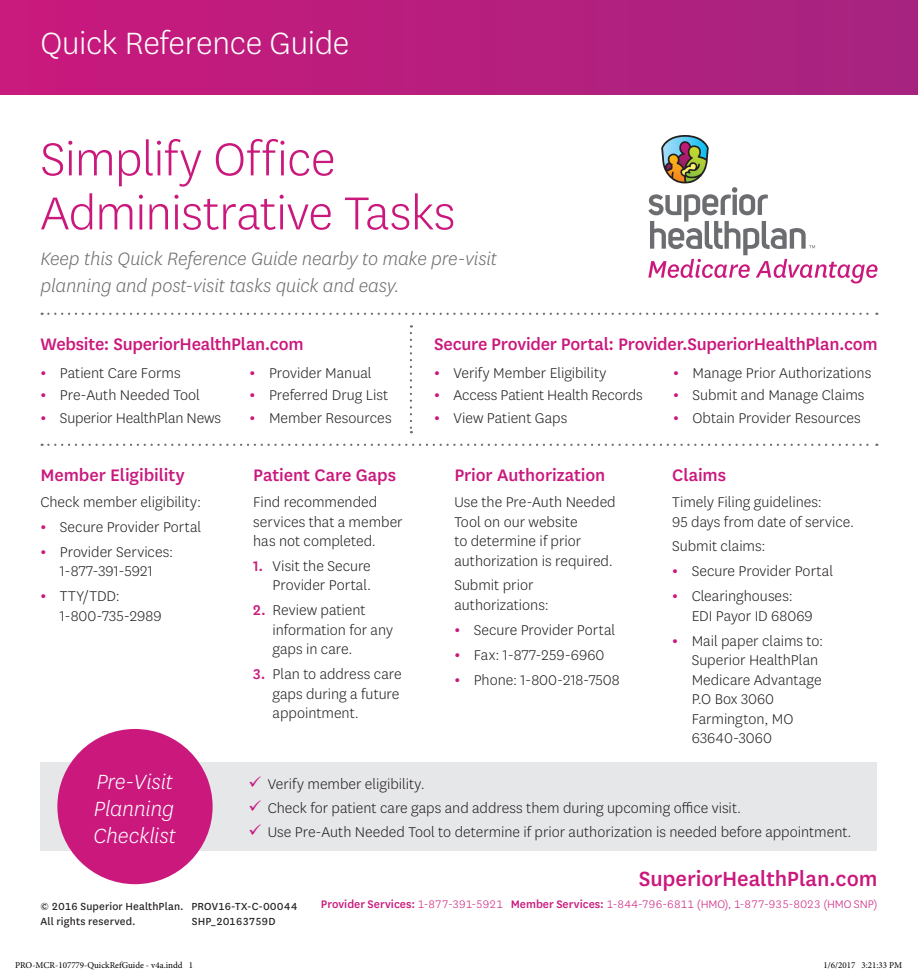
<style>
.page{position:relative;width:918px;height:972px;background:#fff}
.page>*{position:absolute;margin:0;border:0;box-sizing:border-box;transform-origin:0 0}
.t1{font:300 54px/54px "Centene Sans";letter-spacing:-.01em;color:#ca187d}
.t2{font:300 36px "Centene Sans";letter-spacing:-.01em;color:#fff}
.t3{font:italic 300 24px/27px "Centene Sans";letter-spacing:-.01em;color:#fff}
.t4{font:500 24px "Centene Sans";letter-spacing:-.005em;color:#ca187d}
.t5{font:italic 300 21px/27px "Centene Sans";letter-spacing:-.01em;color:#6c6d70}
.t6{font:500 19.5px "Centene Sans";letter-spacing:-.01em;color:#ca187d}
.t7{font:300 16.5px/19.5px "Centene Sans";color:#231f20}
.t8{font:300 12.75px "Centene Sans";letter-spacing:-.04em;color:#ca187d}
.t9{font:12px/15px "Centene Sans";letter-spacing:.01em;color:#231f20}
.t10{font:12px "Centene Sans";letter-spacing:-.02em;color:#231f20}
.t11{font:9px "Minion Pro";color:#000}
.s1{font-weight:700;color:#ca187d}
.s2{font-weight:500;color:#ca187d}
.s3{color:#ca187d}
.s4{font-weight:500}
</style>
<div class="page">
<div style="left:0;top:0;width:918px;height:94px;background:linear-gradient(to right,#ca197d,#a6247f)"></div>
<svg style="left:42px;top:313px;width:835px;height:2px"></svg>
<svg style="left:42px;top:444px;width:835px;height:2px"></svg>
<svg style="left:410px;top:325px;width:2px;height:108px"></svg>
<svg style="left:648px;top:135px;width:230px;height:149px"></svg>
<div style="left:40px;top:762px;width:838px;height:89px;background:#e6e7e9"></div>
<div style="left:57px;top:729px;width:156px;height:155px;background:#ca187d;border-radius:50%"></div>
<h2 class="t2" style="left:40px;top:21px;width:310px">Quick Reference Guide</h2>
<h1 class="t1" style="left:40px;top:130px;width:416px">Simplify Office<br>Administrative Tasks</h1>
<p class="t5" style="left:40px;top:245px;width:458px">Keep this Quick Reference Guide nearby to make pre-visit planning and post-visit tasks quick and easy.</p>
<p class="t6" style="left:40px;top:331px;width:265px">Website: SuperiorHealthPlan.com</p>
<p class="t7" style="left:40px;top:362px;width:142px"><span class="s1">•</span> Patient Care Forms</p>
<p class="t7" style="left:40px;top:385px;width:161px"><span class="s1">•</span> Pre-Auth Needed Tool</p>
<p class="t7" style="left:40px;top:407px;width:182px"><span class="s1">•</span> Superior HealthPlan News</p>
<p class="t7" style="left:250px;top:362px;width:123px"><span class="s1">•</span> Provider Manual</p>
<p class="t7" style="left:250px;top:385px;width:140px"><span class="s1">•</span> Preferred Drug List</p>
<p class="t7" style="left:250px;top:407px;width:143px"><span class="s1">•</span> Member Resources</p>
<p class="t6" style="left:40px;top:462px;width:146px">Member Eligibility</p>
<p class="t7" style="left:40px;top:492px;width:162px">Check member eligibility:</p>
<p class="t7" style="left:40px;top:517px;width:162px"><span class="s1">•</span> Secure Provider Portal</p>
<p class="t7" style="left:40px;top:542px;width:134px;text-align:center"><span class="s1">•</span> Provider Services:<br>1-877-391-5921</p>
<p class="t7" style="left:60px;top:586px;width:103px;text-indent:-19px"><span class="s1">•</span> TTY/TDD:<br>1-800-735-2989</p>
<p class="t6" style="left:253px;top:462px;width:144px">Patient Care Gaps</p>
<p class="t7" style="left:253px;top:492px;width:151px">Find recommended services that a member has not completed.</p>
<p class="t7" style="left:253px;top:556px;width:119px;text-align:right"><span class="s2">1.</span> Visit the Secure<br>Provider Portal.</p>
<p class="t7" style="left:273px;top:600px;width:122px;text-indent:-19px"><span class="s2">2.</span> Review patient information for any gaps in care.</p>
<p class="t7" style="left:273px;top:664px;width:131px;text-indent:-19px"><span class="s2">3.</span> Plan to address care gaps during a future appointment.</p>
<p class="t6" style="left:434px;top:331px;width:445px">Secure Provider Portal: Provider.SuperiorHealthPlan.com</p>
<p class="t7" style="left:434px;top:362px;width:174px"><span class="s1">•</span> Verify Member Eligibility</p>
<p class="t7" style="left:434px;top:385px;width:210px"><span class="s1">•</span> Access Patient Health Records</p>
<p class="t7" style="left:434px;top:407px;width:135px"><span class="s1">•</span> View Patient Gaps</p>
<p class="t7" style="left:673px;top:362px;width:200px"><span class="s1">•</span> Manage Prior Authorizations</p>
<p class="t7" style="left:673px;top:385px;width:193px"><span class="s1">•</span> Submit and Manage Claims</p>
<p class="t7" style="left:673px;top:407px;width:189px"><span class="s1">•</span> Obtain Provider Resources</p>
<p class="t6" style="left:454px;top:462px;width:153px">Prior Authorization</p>
<p class="t7" style="left:454px;top:492px;width:163px">Use the Pre-Auth Needed<br>Tool on our website<br>to determine if prior authorization is required.</p>
<p class="t7" style="left:454px;top:575px;width:96px">Submit prior authorizations:</p>
<p class="t7" style="left:454px;top:620px;width:162px"><span class="s1">•</span> Secure Provider Portal</p>
<p class="t7" style="left:454px;top:644px;width:152px"><span class="s1">•</span> Fax: 1-877-259-6960</p>
<p class="t7" style="left:454px;top:669px;width:167px"><span class="s1">•</span> Phone: 1-800-218-7508</p>
<p class="t6" style="left:672px;top:462px;width:55px">Claims</p>
<p class="t7" style="left:672px;top:492px;width:184px">Timely Filing guidelines:<br>95 days from date of service.</p>
<p class="t7" style="left:672px;top:536px;width:95px">Submit claims:</p>
<p class="t7" style="left:672px;top:561px;width:162px"><span class="s1">•</span> Secure Provider Portal</p>
<p class="t7" style="left:692px;top:586px;width:123px;text-indent:-19px"><span class="s1">•</span> Clearinghouses:<br>EDI Payor ID 68069</p>
<p class="t7" style="left:692px;top:630px;width:133px;text-indent:-19px"><span class="s1">•</span> Mail paper claims to:<br>Superior HealthPlan<br>Medicare Advantage<br>P.O Box 3060<br>Farmington, MO<br>63640-3060</p>
<h3 class="t3" style="left:93px;top:767px;width:84px">Pre-Visit<br>Planning<br>Checklist</h3>
<p class="t7" style="left:248px;top:774px;width:178px"><span class="s3">✓</span> Verify member eligibility.</p>
<p class="t7" style="left:248px;top:798px;width:494px"><span class="s3">✓</span> Check for patient care gaps and address them during upcoming office visit.</p>
<p class="t7" style="left:248px;top:822px;width:605px"><span class="s3">✓</span> Use Pre-Auth Needed Tool to determine if prior authorization is needed before appointment.</p>
<p class="t9" style="left:40px;top:898px;width:259px">© 2016 Superior HealthPlan. PROV16-TX-C-00044<br>All rights reserved.</p>
<p class="t10" style="left:192px;top:913px;width:85px">SHP_20163759D</p>
<h3 class="t4" style="left:639px;top:862px;width:240px">SuperiorHealthPlan.com</h3>
<p class="t8" style="left:321px;top:896px;width:558px"><span class="s4">Provider Services:</span> 1-877-391-5921 <span class="s4">Member Services:</span> 1-844-796-6811 (HMO), 1-877-935-8023 (HMO SNP)</p>
<p class="t11" style="left:15px;top:959px;width:180px">PRO-MCR-107779-QuickRefGuide - v4a.indd 1</p>
<p class="t11" style="left:824px;top:959px;width:80px">1/6/2017 3:21:33 PM</p>
</div>
